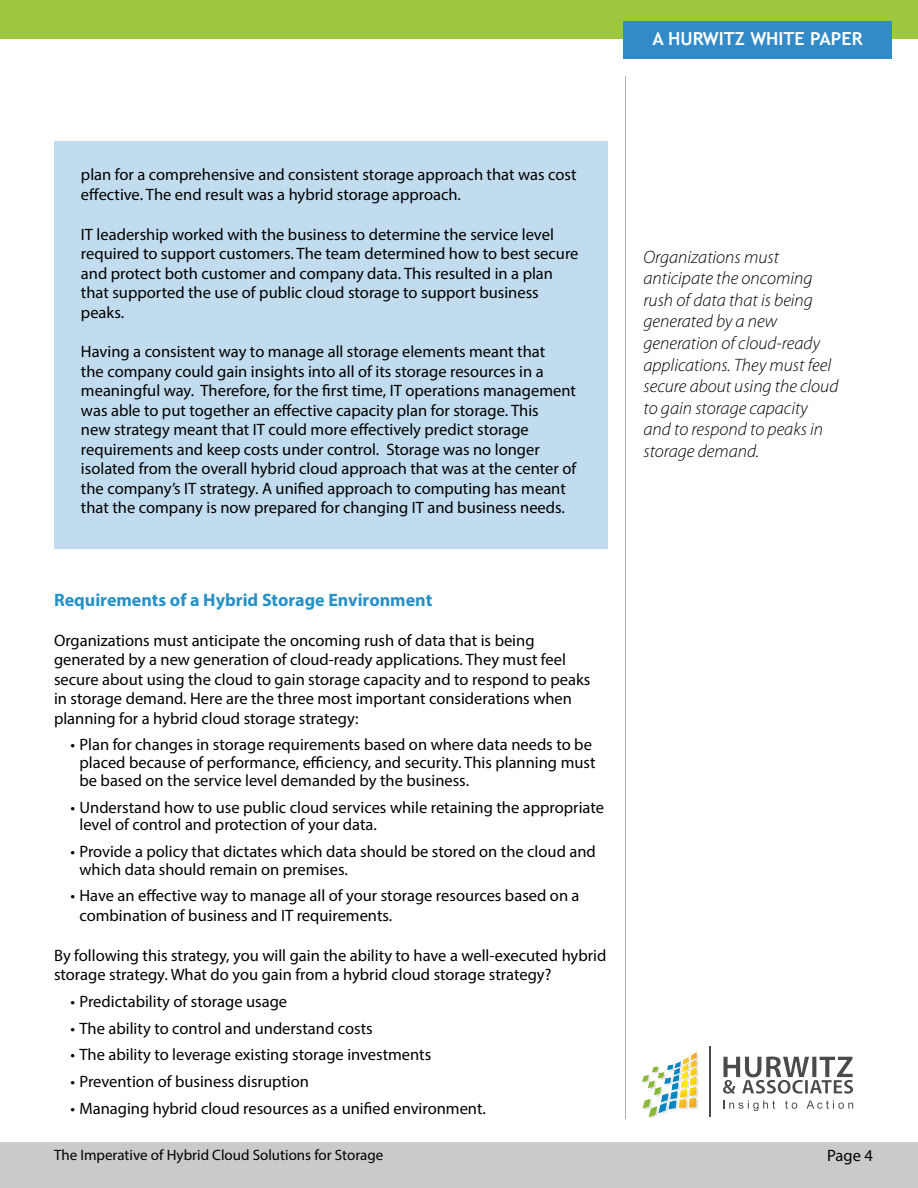
<style>
.page{position:relative;width:918px;height:1188px;background:#fff}
.page>*{position:absolute;margin:0;border:0;box-sizing:border-box;transform-origin:0 0}
.t1{font:italic 300 18px/21.6px "Myriad Pro";color:#000}
.t2{font:700 18px "Myriad Pro";color:#2492c8}
.t3{font:700 18px "Trebuchet MS";color:#fff}
.t4{font:16.5px/19.5px "Myriad Pro";color:#000}
.t5{font:15px "Myriad Pro";color:#000}
</style>
<div class="page">
<div style="left:0;top:0;width:918px;height:39px;background:#9dc73e"></div>
<div style="left:0;top:1143px;width:918px;height:45px;background:#cacaca"></div>
<div style="left:623px;top:21px;width:269px;height:38px;background:#308bc8"></div>
<svg style="left:642px;top:1052px;width:57px;height:67px"></svg>
<svg style="left:723px;top:1057px;width:130px;height:37px"></svg>
<svg style="left:723px;top:1100px;width:52px;height:11px"></svg>
<svg style="left:785px;top:1101px;width:12px;height:8px"></svg>
<svg style="left:807px;top:1100px;width:46px;height:9px"></svg>
<hr style="left:710px;top:1047px;width:1px;height:70px;background:#4a4b4b">
<hr style="left:625px;top:76px;width:1px;height:1043px;background:#afafaf">
<div style="left:54px;top:141px;width:554px;height:408px;background:#c1dcee"></div>
<p class="t3" style="left:652px;top:28px;width:212px">A HURWITZ WHITE PAPER</p>
<p class="t4" style="left:81px;top:165px;width:497px">plan for a comprehensive and consistent storage approach that was cost effective. The end result was a hybrid storage approach.</p>
<p class="t4" style="left:81px;top:224px;width:499px">IT leadership worked with the business to determine the service level required to support customers. The team determined how to best secure and protect both customer and company data. This resulted in a plan that supported the use of public cloud storage to support business peaks.</p>
<p class="t4" style="left:81px;top:342px;width:497px">Having a consistent way to manage all storage elements meant that<br>the company could gain insights into all of its storage resources in a meaningful way. Therefore, for the first time, IT operations management was able to put together an effective capacity plan for storage. This<br>new strategy meant that IT could more effectively predict storage requirements and keep costs under control. Storage was no longer isolated from the overall hybrid cloud approach that was at the center of the company’s IT strategy. A unified approach to computing has meant that the company is now prepared for changing IT and business needs.</p>
<p class="t2" style="left:54px;top:588px;width:380px">Requirements of a Hybrid Storage Environment</p>
<p class="t4" style="left:54px;top:630px;width:538px">Organizations must anticipate the oncoming rush of data that is being generated by a new generation of cloud-ready applications. They must feel secure about using the cloud to gain storage capacity and to respond to peaks in storage demand. Here are the three most important considerations when planning for a hybrid cloud storage strategy:</p>
<p class="t4" style="left:79px;top:736px;width:518px;line-height:17.7px;text-indent:-9px">• Plan for changes in storage requirements based on where data needs to be placed because of performance, efficiency, and security. This planning must be based on the service level demanded by the business.</p>
<p class="t4" style="left:79px;top:798px;width:526px;line-height:17.7px;text-indent:-9px">• Understand how to use public cloud services while retaining the appropriate level of control and protection of your data.</p>
<p class="t4" style="left:79px;top:842px;width:518px;line-height:17.7px;text-indent:-9px">• Provide a policy that dictates which data should be stored on the cloud and which data should remain on premises.</p>
<p class="t4" style="left:79px;top:886px;width:502px;text-indent:-9px">• Have an effective way to manage all of your storage resources based on a combination of business and IT requirements.</p>
<p class="t4" style="left:54px;top:945px;width:554px">By following this strategy, you will gain the ability to have a well-executed hybrid storage strategy. What do you gain from a hybrid cloud storage strategy?</p>
<p class="t4" style="left:70px;top:991px;width:218px">• Predictability of storage usage</p>
<p class="t4" style="left:70px;top:1018px;width:304px">• The ability to control and understand costs</p>
<p class="t4" style="left:70px;top:1045px;width:362px">• The ability to leverage existing storage investments</p>
<p class="t4" style="left:70px;top:1071px;width:240px">• Prevention of business disruption</p>
<p class="t4" style="left:70px;top:1098px;width:417px">• Managing hybrid cloud resources as a unified environment.</p>
<p class="t1" style="left:643px;top:246px;width:196px">Organizations must anticipate the oncoming rush of data that is being generated by a new generation of cloud-ready applications. They must feel secure about using the cloud to gain storage capacity and to respond to peaks in storage demand.</p>
<p class="t5" style="left:54px;top:1146px;width:331px">The Imperative of Hybrid Cloud Solutions for Storage</p>
<p class="t4" style="left:827px;top:1145px;width:47px">Page 4</p>
</div>
